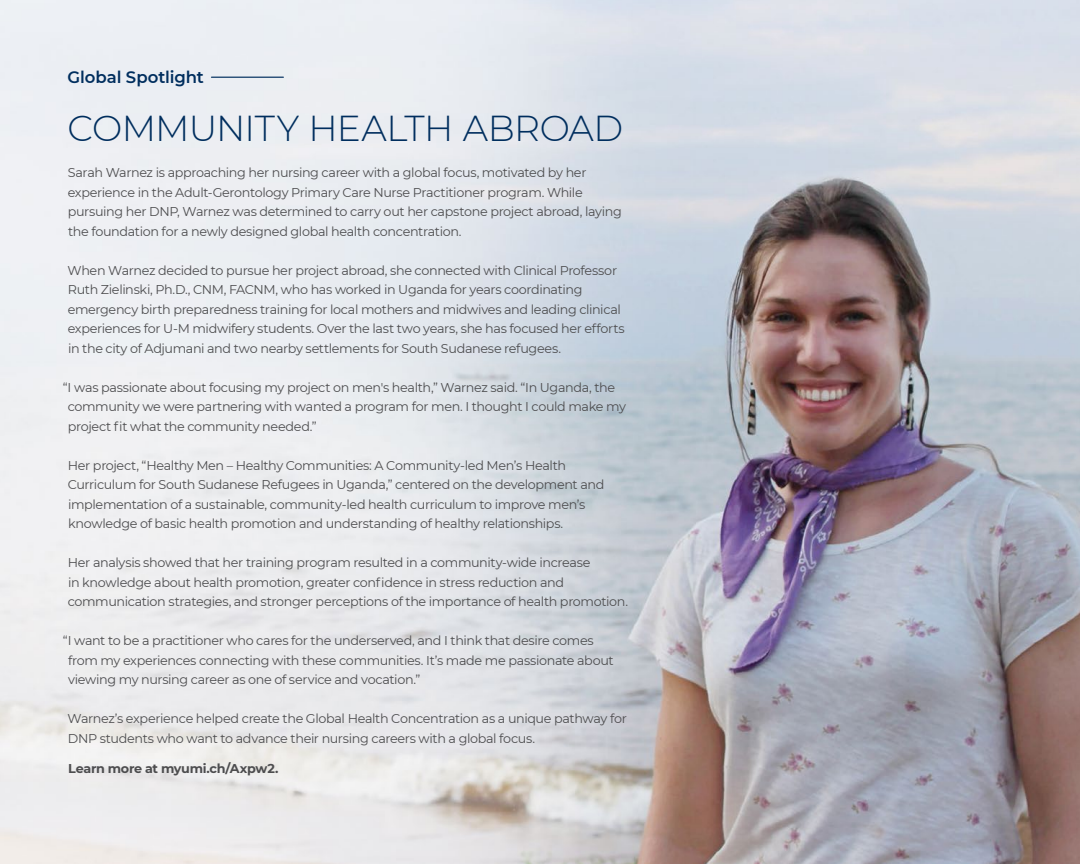
<style>
.page{position:relative;width:1080px;height:864px;background:#fff}
.page>*{position:absolute;margin:0;border:0;box-sizing:border-box;transform-origin:0 0}
.t1{font:300 36px "Montserrat";letter-spacing:-.015em;color:#002e5e}
.t2{font:600 16.5px "Montserrat";letter-spacing:-.005em;color:#002e5e}
.t3{font:12.75px/19.5px "Montserrat";letter-spacing:-.025em;color:#4d4d4f}
.t4{font:700 12.75px "Montserrat";letter-spacing:-.025em;color:#4d4d4f}
</style>
<div class="page">
<img style="left:0;top:0;width:1080px;height:864px">
<hr style="left:212px;top:76px;width:71px;height:2px;background:#002e5e">
<p class="t2" style="left:68px;top:66px;width:138px">Global Spotlight</p>
<h1 class="t1" style="left:68px;top:104px;width:557px">COMMUNITY HEALTH ABROAD</h1>
<p class="t3" style="left:68px;top:163px;width:556px">Sarah Warnez is approaching her nursing career with a global focus, motivated by her experience in the Adult-Gerontology Primary Care Nurse Practitioner program. While pursuing her DNP, Warnez was determined to carry out her capstone project abroad, laying the foundation for a newly designed global health concentration.</p>
<p class="t3" style="left:68px;top:260px;width:559px">When Warnez decided to pursue her project abroad, she connected with Clinical Professor Ruth Zielinski, Ph.D., CNM, FACNM, who has worked in Uganda for years coordinating emergency birth preparedness training for local mothers and midwives and leading clinical experiences for U-M midwifery students. Over the last two years, she has focused her efforts in the city of Adjumani and two nearby settlements for South Sudanese refugees.</p>
<p class="t3" style="left:68px;top:377px;width:560px;text-indent:-5px">“I was passionate about focusing my project on men's health,” Warnez said. “In Uganda, the community we were partnering with wanted a program for men. I thought I could make my project fit what the community needed.”</p>
<p class="t3" style="left:68px;top:455px;width:538px">Her project, “Healthy Men – Healthy Communities: A Community-led Men’s Health Curriculum for South Sudanese Refugees in Uganda,” centered on the development and implementation of a sustainable, community-led health curriculum to improve men’s knowledge of basic health promotion and understanding of healthy relationships.</p>
<p class="t3" style="left:68px;top:553px;width:562px">Her analysis showed that her training program resulted in a community-wide increase<br>in knowledge about health promotion, greater confidence in stress reduction and communication strategies, and stronger perceptions of the importance of health promotion.</p>
<p class="t3" style="left:68px;top:631px;width:547px;text-indent:-5px">“I want to be a practitioner who cares for the underserved, and I think that desire comes from my experiences connecting with these communities. It’s made me passionate about viewing my nursing career as one of service and vocation.”</p>
<p class="t3" style="left:68px;top:709px;width:561px">Warnez’s experience helped create the Global Health Concentration as a unique pathway for<br>DNP students who want to advance their nursing careers with a global focus.</p>
<p class="t4" style="left:68px;top:760px;width:212px">Learn more at myumi.ch/Axpw2.</p>
</div>
